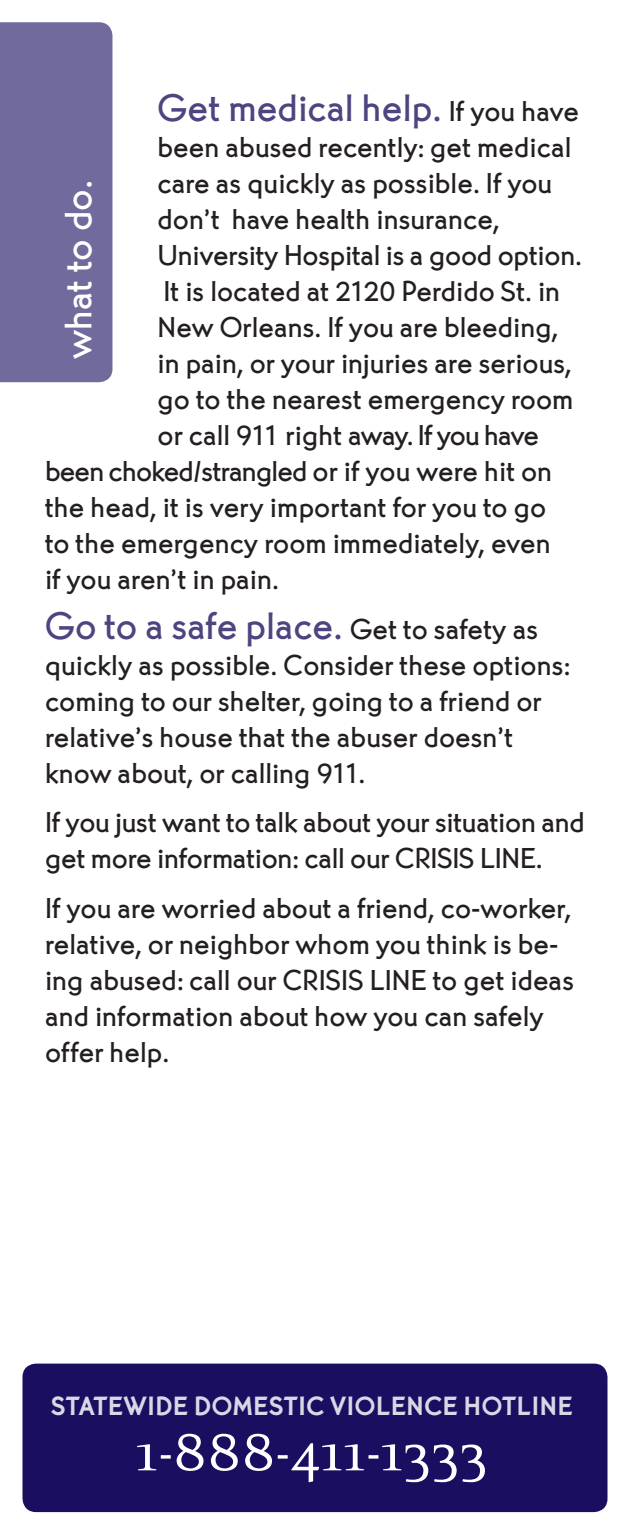
<style>
.page{position:relative;width:630px;height:1530px;background:#fff}
.page>*{position:absolute;margin:0;border:0;box-sizing:border-box;transform-origin:0 0}
.t1{font:60px "Eidetic Neo";color:#fff}
.t2{font:500 40px "Martin Got URWT";color:#4c4580}
.t3{font:500 40px "Martin Got URWT";color:#fff}
.t4{font:500 30px/36px "Martin Got URWT";color:#231f20}
.t5{font:500 30px "Martin Got URWT";letter-spacing:-.03em;color:#231f20}
.t6{font:700 27.5px "Martin Got URWT";color:#d9d7e6}
.s1{font-size:30px;color:#231f20}
</style>
<div class="page">
<div style="left:0;top:22px;width:112px;height:360px;background:#716a9d"></div>
<div style="left:22px;top:1364px;width:586px;height:148px;background:#1a0e60;border-radius:14px"></div>
<p class="t2" style="left:158px;top:84px;width:423px">Get medical help. <span class="s1">If you have</span></p>
<p class="t4" style="left:158px;top:129px;width:415px">been abused recently: get medical</p>
<p class="t4" style="left:158px;top:165px;width:396px">care as quickly as possible. If you</p>
<p class="t4" style="left:158px;top:201px;width:344px">don’t have health insurance,</p>
<p class="t4" style="left:158px;top:237px;width:426px">University Hospital is a good option.</p>
<p class="t4" style="left:164px;top:273px;width:398px">It is located at 2120 Perdido St. in</p>
<p class="t4" style="left:158px;top:309px;width:402px">New Orleans. If you are bleeding,</p>
<p class="t4" style="left:158px;top:345px;width:416px">in pain, or your injuries are serious,</p>
<p class="t4" style="left:158px;top:381px;width:418px">go to the nearest emergency room</p>
<p class="t5" style="left:158px;top:418px;width:383px">or call 911 right away. If you have</p>
<p class="t5" style="left:45px;top:454px;width:509px">been choked/strangled or if you were hit on</p>
<p class="t4" style="left:45px;top:489px;width:503px">the head, it is very important for you to go</p>
<p class="t4" style="left:45px;top:525px;width:507px">to the emergency room immediately, even</p>
<p class="t4" style="left:45px;top:561px;width:236px">if you aren’t in pain.</p>
<p class="t2" style="left:45px;top:602px;width:495px">Go to a safe place. <span class="s1">Get to safety as</span></p>
<p class="t4" style="left:45px;top:646px;width:527px">quickly as possible. Consider these options: coming to our shelter, going to a friend or relative’s house that the abuser doesn’t know about, or calling 911.</p>
<p class="t4" style="left:45px;top:804px;width:541px">If you just want to talk about your situation and get more information: call our crisis</p>
<p class="t3" style="left:54px;top:359px;width:181px;rotate:-90deg">what to do.</p>
<p class="t4" style="left:480px;top:840px;width:15px">line</p>
<p class="t4" style="left:536px;top:840px;width:8px">.</p>
<p class="t4" style="left:45px;top:889px;width:528px">If you are worried about a friend, co-worker, relative, or neighbor whom you think is be&shy;ing abused: call our crisis</p>
<p class="t4" style="left:370px;top:961px;width:15px">line</p>
<p class="t4" style="left:45px;top:961px;width:531px;text-indent:388px">to get ideas and information about how you can safely offer help.</p>
<p class="t6" style="left:51px;top:1390px;width:524px">STATEWIDE DOMESTIC VIOLENCE HOTLINE</p>
<p class="t1" style="left:136px;top:1422px;width:354px">1-888-411-1333</p>
</div>
